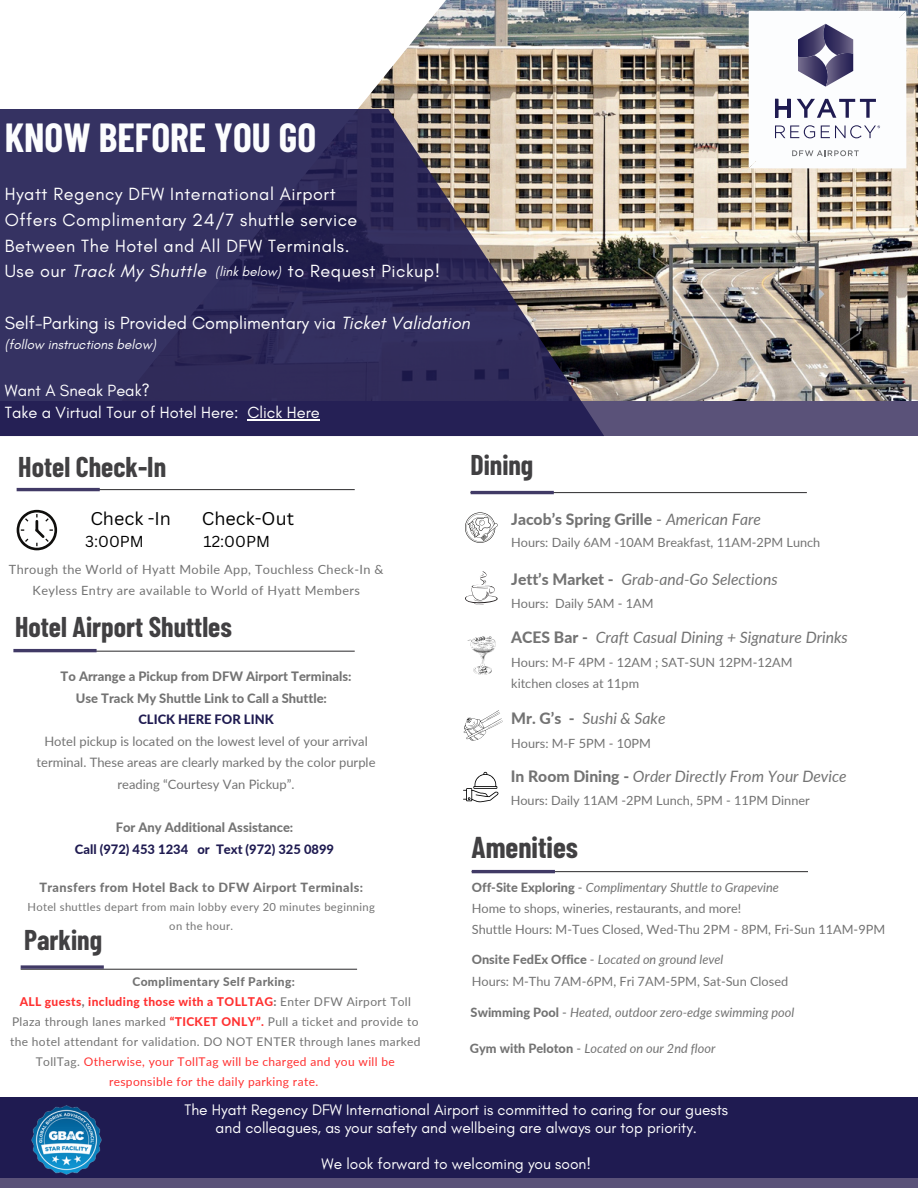
<style>
.page{position:relative;width:918px;height:1188px;background:#fff}
.page>*{position:absolute;margin:0;border:0;box-sizing:border-box;transform-origin:0 0}
.t1{font:700 39.75px "Barlow Condensed";color:#fcfdfe}
.t2{font:700 29.4px "Barlow Condensed";color:#414042}
.t3{font:700 27.9px "Barlow Condensed";color:#414042}
.t4{font:18px/25.8px "Glacial Indifference";letter-spacing:.03em;color:#fff}
.t5{font:18px "Glacial Indifference";color:#fff}
.t6{font:18px "Canva Sans";color:#000}
.t7{font:16.5px/22.5px "Glacial Indifference";color:#fff}
.t8{font:italic 15.75px "Lato";color:#737373}
.t9{font:800 15.75px "Lato";color:#737373}
.t10{font:15.45px/18px "Glacial Indifference";color:#fff;text-align:center}
.t11{font:15.45px "Canva Sans";color:#000}
.t12{font:italic 13.5px "Glacial Indifference";color:#fff}
.t13{font:12.9px/21.6px "Lato";color:#737373;text-align:center}
.t14{font:800 12.9px/21.6px "Lato";color:#1f1b51;text-align:center}
.t15{font:800 12.9px "Lato";color:#737373}
.t16{font:12.75px/21.1px "Lato";color:#737373}
.t17{font:italic 12.75px "Lato";color:#737373}
.t18{font:12.75px/21.1px "Lato";letter-spacing:.03em;color:#737373;text-align:center}
.t19{font:800 12.75px "Lato";letter-spacing:.03em;color:#737373}
.t20{font:12px/20px "Lato";letter-spacing:.03em;color:#737373;text-align:center}
.t21{font:800 12px "Lato";letter-spacing:.03em;color:#737373}
.t22{font:11.25px/18.6px "Lato";letter-spacing:.03em;color:#737373;text-align:center}
.s1{font-style:italic}
.s2{color:#737373}
.s3{font-weight:800;color:#ff3131}
.s4{font-weight:800}
.s5{color:#ff3131}
.s6{font-weight:400}
.s7{font-weight:400;font-style:italic}
.s8{font-weight:800;font-style:normal}
.s9{font-style:normal}
</style>
<div class="page">
<img style="left:358px;top:0;width:560px;height:401px">
<div style="left:0;top:401px;width:918px;height:35px;background:#5a5279"></div>
<svg style="left:0;top:109px;width:604px;height:327px;background:#433e62"></svg>
<div style="left:0;top:1098px;width:918px;height:90px;background:#1f1b51"></div>
<div style="left:0;top:1178px;width:918px;height:10px;background:#5a5279"></div>
<hr style="left:18px;top:651px;width:337px;height:1px;background:#414042">
<hr style="left:13px;top:649px;width:84px;height:3px;background:#413a66">
<hr style="left:21px;top:969px;width:336px;height:1px;background:#414042">
<svg style="left:21px;top:965px;width:83px;height:4px"></svg>
<hr style="left:470px;top:492px;width:337px;height:1px;background:#414042">
<hr style="left:471px;top:491px;width:83px;height:3px;background:#413a66">
<hr style="left:18px;top:489px;width:337px;height:1px;background:#414042">
<hr style="left:17px;top:488px;width:83px;height:3px;background:#413a66">
<svg style="left:17px;top:510px;width:40px;height:40px"></svg>
<svg style="left:465px;top:571px;width:33px;height:34px"></svg>
<svg style="left:464px;top:710px;width:39px;height:31px"></svg>
<svg style="left:465px;top:512px;width:33px;height:31px"></svg>
<svg style="left:467px;top:636px;width:29px;height:39px"></svg>
<svg style="left:749px;top:11px;width:157px;height:157px"></svg>
<svg style="left:463px;top:772px;width:36px;height:30px"></svg>
<hr style="left:472px;top:871px;width:336px;height:1px;background:#414042">
<hr style="left:472px;top:870px;width:83px;height:3px;background:#413a66">
<img style="left:31px;top:1105px;width:71px;height:70px">
<hr style="left:248px;top:419px;width:72px;height:1px;background:#fff">
<h3 class="t1" style="left:5px;top:112px;width:313px">KNOW BEFORE YOU GO</h3>
<p class="t4" style="left:5px;top:181px;width:354px">Hyatt Regency DFW International Airport Offers Complimentary 24/7 shuttle service Between The Hotel and All DFW Terminals.<br>Use our <span class="s1">Track My Shuttle</span></p>
<p class="t4" style="left:288px;top:258px;width:154px">to Request Pickup!</p>
<h1 class="t5" style="left:5px;top:312px;width:467px">Self-Parking is Provided Complimentary via <span class="s1">Ticket Validation</span></h1>
<h1 class="t12" style="left:5px;top:337px;width:153px">(follow instructions below)</h1>
<p class="t12" style="left:215px;top:263px;width:67px">(link below)</p>
<p class="t7" style="left:5px;top:379px;width:317px">Want A Sneak Peak?<br>Take a Virtual Tour of Hotel Here: Click Here</p>
<p class="t3" style="left:18px;top:449px;width:149px">Hotel Check-In</p>
<p class="t6" style="left:90px;top:506px;width:82px">Check -In</p>
<p class="t6" style="left:202px;top:506px;width:94px">Check-Out</p>
<p class="t11" style="left:85px;top:531px;width:60px">3:00PM</p>
<p class="t11" style="left:204px;top:531px;width:68px">12:00PM</p>
<h6 class="t18" style="left:9px;top:558px;width:376px">Through the World of Hyatt Mobile App, Touchless Check-In &amp;<br>Keyless Entry are available to World of Hyatt Members</h6>
<h3 class="t3" style="left:15px;top:609px;width:218px">Hotel Airport Shuttles</h3>
<h3 class="t15" style="left:61px;top:668px;width:292px">To Arrange a Pickup from DFW Airport Terminals:</h3>
<h2 class="t15" style="left:76px;top:690px;width:253px">Use Track My Shuttle Link to Call a Shuttle:</h2>
<h2 class="t14" style="left:138px;top:708px;width:137px">CLICK HERE FOR LINK</h2>
<h3 class="t13" style="left:37px;top:730px;width:340px">Hotel pickup is located on the lowest level of your arrival terminal. These areas are clearly marked by the color purple reading “Courtesy Van Pickup”.</h3>
<p class="t14" style="left:75px;top:816px;width:261px"><span class="s2">For Any Additional Assistance:<br></span>Call (972) 453 1234 or Text (972) 325 0899</p>
<p class="t19" style="left:39px;top:879px;width:325px">Transfers from Hotel Back to DFW Airport Terminals:</p>
<h2 class="t22" style="left:27px;top:898px;width:349px">Hotel shuttles depart from main lobby every 20 minutes beginning on the hour.</h2>
<p class="t3" style="left:24px;top:922px;width:79px">Parking</p>
<p class="t21" style="left:132px;top:975px;width:164px">Complimentary Self Parking:</p>
<p class="t20" style="left:10px;top:992px;width:412px"><span class="s3">ALL guests</span><span class="s4">,</span> <span class="s3">including those with a TOLLTAG</span><span class="s4">:</span> Enter DFW Airport Toll Plaza through lanes marked <span class="s3">“TICKET ONLY”.</span> Pull a ticket and provide to the hotel attendant for validation. DO NOT ENTER through lanes marked TollTag. <span class="s5">Otherwise, your TollTag will be charged and you will be responsible for the daily parking rate.</span></p>
<p class="t3" style="left:470px;top:447px;width:64px">Dining</p>
<p class="t9" style="left:511px;top:509px;width:251px">Jacob’s Spring Grille <span class="s6">-</span> <span class="s7">American Fare</span></p>
<p class="t16" style="left:511px;top:531px;width:311px">Hours: Daily 6AM -10AM Breakfast, 11AM-2PM Lunch</p>
<p class="t8" style="left:511px;top:569px;width:268px"><span class="s8">Jett’s Market -</span> Grab-and-Go Selections</p>
<p class="t16" style="left:511px;top:593px;width:144px">Hours: Daily 5AM - 1AM</p>
<h5 class="t9" style="left:511px;top:628px;width:78px">ACES Bar -</h5>
<p class="t8" style="left:596px;top:628px;width:254px">Craft Casual Dining + Signature Drinks</p>
<p class="t16" style="left:511px;top:651px;width:283px">Hours: M-F 4PM - 12AM ; SAT-SUN 12PM-12AM kitchen closes at 11pm</p>
<p class="t8" style="left:511px;top:709px;width:156px"><span class="s8">Mr. G’s -</span> Sushi &amp; Sake</p>
<p class="t16" style="left:511px;top:732px;width:141px">Hours: M-F 5PM - 10PM</p>
<p class="t8" style="left:511px;top:767px;width:338px"><span class="s8">In Room Dining -</span> Order Directly From Your Device</p>
<p class="t16" style="left:511px;top:790px;width:301px">Hours: Daily 11AM -2PM Lunch, 5PM - 11PM Dinner</p>
<p class="t2" style="left:472px;top:828px;width:108px">Amenities</p>
<p class="t17" style="left:472px;top:879px;width:309px"><span class="s8">Off-Site Exploring</span> <span class="s9">-</span> Complimentary Shuttle to Grapevine</p>
<p class="t16" style="left:472px;top:897px;width:271px">Home to shops, wineries, restaurants, and more!</p>
<p class="t16" style="left:472px;top:919px;width:415px">Shuttle Hours: M-Tues Closed, Wed-Thu 2PM - 8PM, Fri-Sun 11AM-9PM</p>
<h2 class="t17" style="left:472px;top:952px;width:253px"><span class="s8">Onsite FedEx Office</span> <span class="s9">-</span> Located on ground level</h2>
<p class="t16" style="left:472px;top:970px;width:318px">Hours: M-Thu 7AM-6PM, Fri 7AM-5PM, Sat-Sun Closed</p>
<p class="t17" style="left:471px;top:1004px;width:325px"><span class="s8">Swimming Pool</span> <span class="s9">-</span> Heated, outdoor zero-edge swimming pool</p>
<h2 class="t17" style="left:470px;top:1040px;width:247px"><span class="s8">Gym with Peloton</span> <span class="s9">-</span> Located on our 2nd floor</h2>
<h4 class="t10" style="left:185px;top:1101px;width:545px">The Hyatt Regency DFW International Airport is committed to caring for our guests and colleagues, as your safety and wellbeing are always our top priority.</h4>
<h4 class="t10" style="left:322px;top:1155px;width:271px">We look forward to welcoming you soon!</h4>
</div>
